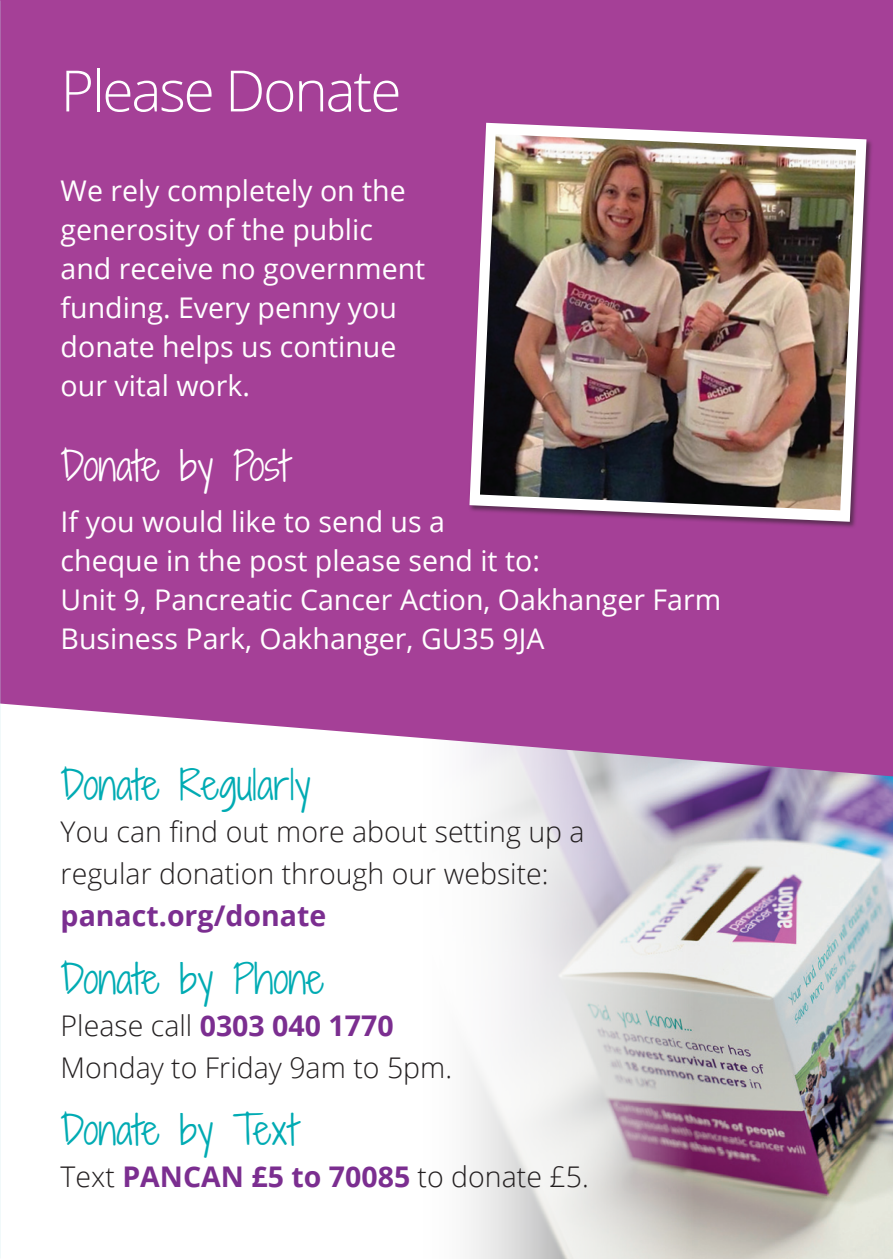
<style>
.page{position:relative;width:893px;height:1259px;background:#fff}
.page>*{position:absolute;margin:0;border:0;box-sizing:border-box;transform-origin:0 0}
.t1{font:300 57px "Open Sans";letter-spacing:-.04em;color:#fff}
.t2{font:39px "Shadows Into Light Two";color:#00abb3}
.t3{font:39px "Shadows Into Light Two";color:#fff}
.t4{font:28.5px/39px "Open Sans";color:#fff}
.t5{font:300 28.5px/42px "Open Sans";color:#231f20}
.s1{font-weight:700;color:#7b2e90}
</style>
<div class="page">
<img style="left:732px;top:781px;width:161px;height:477px">
<svg style="left:469px;top:781px;width:263px;height:477px"></svg>
<div style="left:1px;top:0;width:892px;height:781px;background:#a54097"></div>
<div style="left:468px;top:122px;width:405px;height:407px;background:#231f20;opacity:.55"></div>
<svg style="left:469px;top:123px;width:397px;height:399px;fill:#a54097"></svg>
<img style="left:480px;top:134px;width:376px;height:376px">
<p class="t1" style="left:61px;top:52px;width:342px">Please Donate</p>
<p class="t4" style="left:61px;top:170px;width:366px">We rely completely on the generosity of the public and receive no government funding. Every penny you donate helps us continue our vital work.</p>
<p class="t3" style="left:61px;top:437px;width:230px">Donate by Post</p>
<p class="t4" style="left:61px;top:501px;width:662px">If you would like to send us a<br>cheque in the post please send it to:<br>Unit 9, Pancreatic Cancer Action, Oakhanger Farm Business Park, Oakhanger, GU35 9JA</p>
<p class="t2" style="left:61px;top:756px;width:252px">Donate Regularly</p>
<p class="t5" style="left:61px;top:810px;width:525px">You can find out more about setting up a regular donation through our website: <span class="s1">panact.org/donate</span></p>
<p class="t2" style="left:61px;top:950px;width:265px">Donate by Phone</p>
<p class="t5" style="left:61px;top:1003px;width:393px">Please call <span class="s1">0303 040 1770<br></span>Monday to Friday 9am to 5pm.</p>
<p class="t2" style="left:61px;top:1101px;width:238px">Donate by Text</p>
<p class="t5" style="left:61px;top:1155px;width:530px">Text <span class="s1">PANCAN £5 to 70085</span> to donate £5.</p>
</div>
